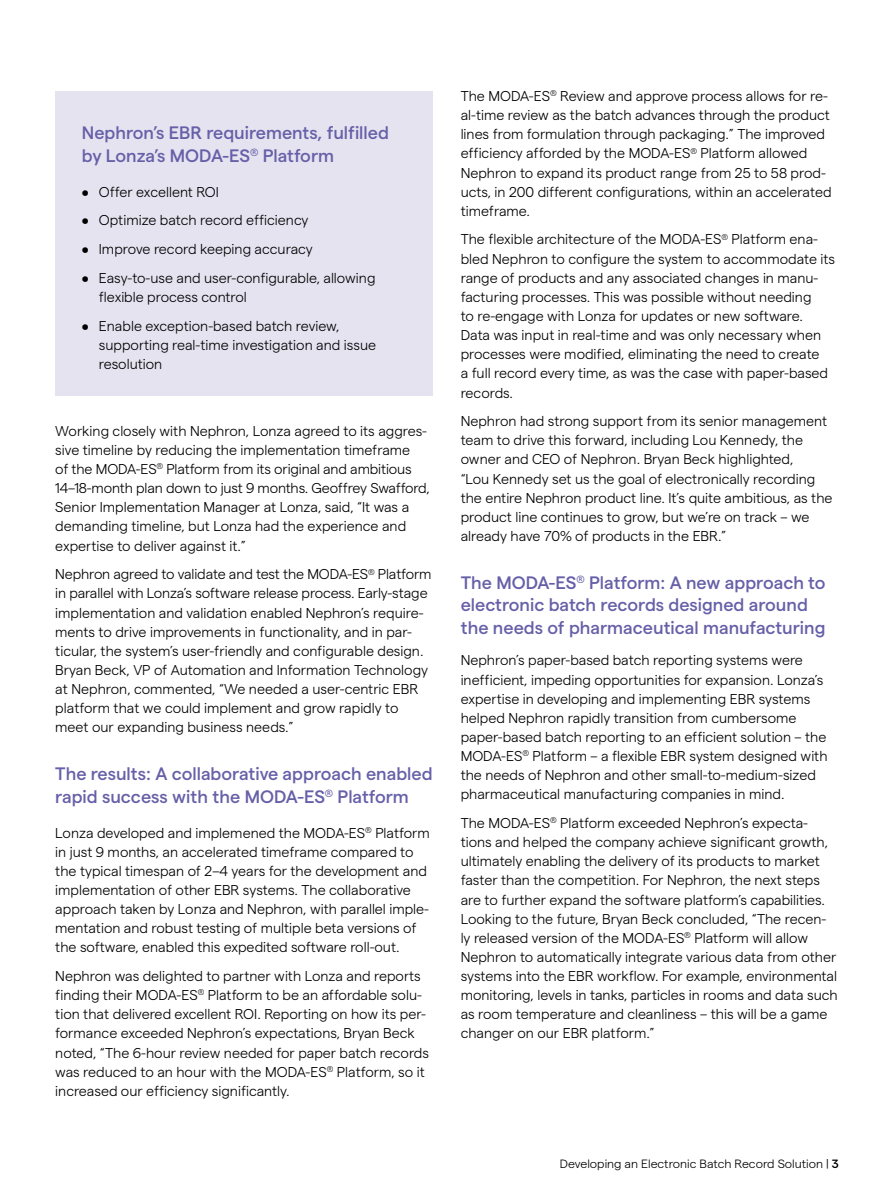
<style>
.page{position:relative;width:893px;height:1191px;background:#fff}
.page>*{position:absolute;margin:0;border:0;box-sizing:border-box;transform-origin:0 0}
.t1{font:500 18px/22.5px "Matter";color:#6660a8}
.t2{font:300 14.25px/19px "Matter";color:#000}
.t3{font:300 12px "Matter";color:#000}
.s1{font-weight:500}
</style>
<div class="page">
<div style="left:55px;top:91px;width:378px;height:304px;background:#e6e3f1"></div>
<p class="t1" style="left:82px;top:120px;width:309px">Nephron’s EBR requirements, fulfilled by Lonza’s MODA-ES<sup>®</sup> Platform</p>
<p class="t2" style="left:82px;top:181px;width:139px">• Offer excellent ROI</p>
<p class="t2" style="left:82px;top:210px;width:228px">• Optimize batch record efficiency</p>
<p class="t2" style="left:82px;top:238px;width:232px">• Improve record keeping accuracy</p>
<p class="t2" style="left:99px;top:267px;width:278px;text-indent:-17px">• Easy-to-use and user-configurable, allowing flexible process control</p>
<p class="t2" style="left:99px;top:315px;width:279px;text-indent:-17px">• Enable exception-based batch review, supporting real-time investigation and issue resolution</p>
<p class="t2" style="left:55px;top:420px;width:376px">Working closely with Nephron, Lonza agreed to its aggres&shy;sive timeline by reducing the implementation timeframe<br>of the MODA-ES<sup>®</sup> Platform from its original and ambitious 14–18-month plan down to just 9 months. Geoffrey Swafford, Senior Implementation Manager at Lonza, said, “It was a demanding timeline, but Lonza had the experience and expertise to deliver against it.”</p>
<p class="t2" style="left:55px;top:563px;width:378px">Nephron agreed to validate and test the MODA-ES<sup>®</sup> Platform in parallel with Lonza’s software release process. Early-stage implementation and validation enabled Nephron’s require&shy;ments to drive improvements in functionality, and in par&shy;ticular, the system’s user-friendly and configurable design.<br>Bryan Beck, VP of Automation and Information Technology at Nephron, commented, “We needed a user-centric EBR platform that we could implement and grow rapidly to meet our expanding business needs.”</p>
<p class="t1" style="left:55px;top:761px;width:379px">The results: A collaborative approach enabled rapid success with the MODA-ES<sup>®</sup> Platform</p>
<p class="t2" style="left:55px;top:822px;width:376px">Lonza developed and implemened the MODA-ES<sup>®</sup> Platform in just 9 months, an accelerated timeframe compared to the typical timespan of 2–4 years for the development and implementation of other EBR systems. The collaborative approach taken by Lonza and Nephron, with parallel imple&shy;mentation and robust testing of multiple beta versions of the software, enabled this expedited software roll-out.</p>
<p class="t2" style="left:55px;top:965px;width:375px">Nephron was delighted to partner with Lonza and reports finding their MODA-ES<sup>®</sup> Platform to be an affordable solu&shy;tion that delivered excellent ROI. Reporting on how its per&shy;formance exceeded Nephron’s expectations, Bryan Beck noted, “The 6-hour review needed for paper batch records was reduced to an hour with the MODA-ES<sup>®</sup> Platform, so it increased our efficiency significantly.</p>
<p class="t2" style="left:461px;top:85px;width:372px">The MODA-ES<sup>®</sup> Review and approve process allows for re&shy;al-time review as the batch advances through the product lines from formulation through packaging.” The improved efficiency afforded by the MODA-ES<sup>®</sup> Platform allowed Nephron to expand its product range from 25 to 58 prod&shy;ucts, in 200 different configurations, within an accelerated timeframe.</p>
<p class="t2" style="left:461px;top:229px;width:376px">The flexible architecture of the MODA-ES<sup>®</sup> Platform ena&shy;bled Nephron to configure the system to accommodate its range of products and any associated changes in manu&shy;facturing processes. This was possible without needing<br>to re-engage with Lonza for updates or new software.<br>Data was input in real-time and was only necessary when processes were modified, eliminating the need to create<br>a full record every time, as was the case with paper-based records.</p>
<p class="t2" style="left:461px;top:410px;width:373px">Nephron had strong support from its senior management team to drive this forward, including Lou Kennedy, the owner and CEO of Nephron. Bryan Beck highlighted,<br>“Lou Kennedy set us the goal of electronically recording the entire Nephron product line. It’s quite ambitious, as the product line continues to grow, but we’re on track – we already have 70% of products in the EBR.”</p>
<p class="t1" style="left:461px;top:570px;width:366px">The MODA-ES<sup>®</sup> Platform: A new approach to electronic batch records designed around the needs of pharmaceutical manufacturing</p>
<p class="t2" style="left:461px;top:649px;width:368px">Nephron’s paper-based batch reporting systems were inefficient, impeding opportunities for expansion. Lonza’s expertise in developing and implementing EBR systems helped Nephron rapidly transition from cumbersome paper-based batch reporting to an efficient solution – the MODA-ES<sup>®</sup> Platform – a flexible EBR system designed with the needs of Nephron and other small-to-medium-sized pharmaceutical manufacturing companies in mind.</p>
<p class="t2" style="left:461px;top:812px;width:379px">The MODA-ES<sup>®</sup> Platform exceeded Nephron’s expecta&shy;tions and helped the company achieve significant growth, ultimately enabling the delivery of its products to market faster than the competition. For Nephron, the next steps are to further expand the software platform’s capabilities.<br>Looking to the future, Bryan Beck concluded, “The recen&shy;ly released version of the MODA-ES<sup>®</sup> Platform will allow Nephron to automatically integrate various data from other systems into the EBR workflow. For example, environmental monitoring, levels in tanks, particles in rooms and data such as room temperature and cleanliness – this will be a game changer on our EBR platform.”</p>
<p class="t3" style="left:560px;top:1154px;width:280px">Developing an Electronic Batch Record Solution | <span class="s1">3</span></p>
</div>
